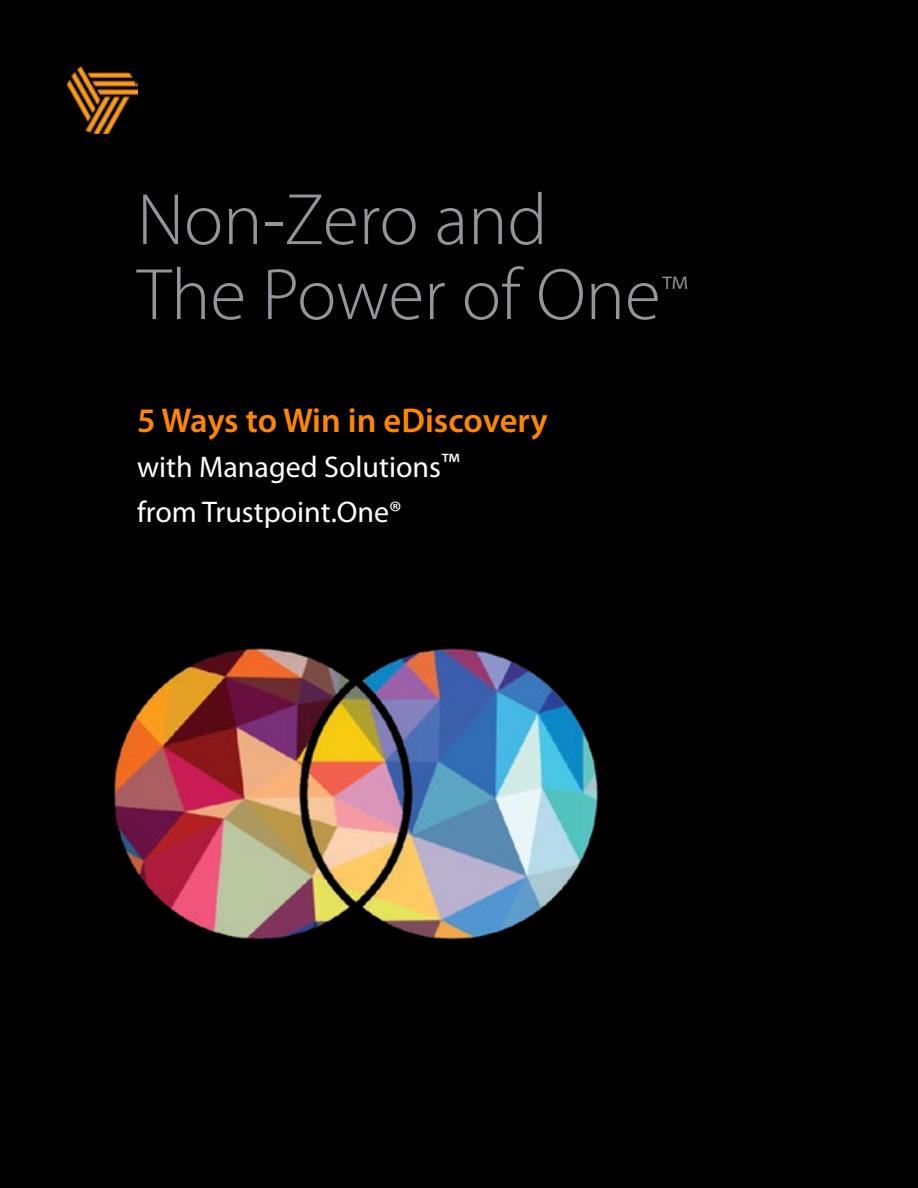
<style>
.page{position:relative;width:918px;height:1188px;background:#000}
.page>*{position:absolute;margin:0;border:0;box-sizing:border-box;transform-origin:0 0}
.t1{font:300 73.5px/75px "Myriad Pro";color:#939598}
.t2{font:600 34.5px "Myriad Pro";letter-spacing:-.005em;color:#ff8700}
.t3{font:30px/45px "Myriad Pro";color:#fff}
</style>
<div class="page">
<img style="left:68px;top:67px;width:70px;height:66px">
<img style="left:113px;top:648px;width:486px;height:292px">
<h1 class="t1" style="left:137px;top:183px;width:552px">Non-Zero and<br>The Power of One<sup>™</sup></h1>
<p class="t2" style="left:137px;top:398px;width:412px">5 Ways to Win in eDiscovery</p>
<p class="t3" style="left:137px;top:444px;width:324px">with Managed Solutions™ from Trustpoint.One®</p>
</div>
